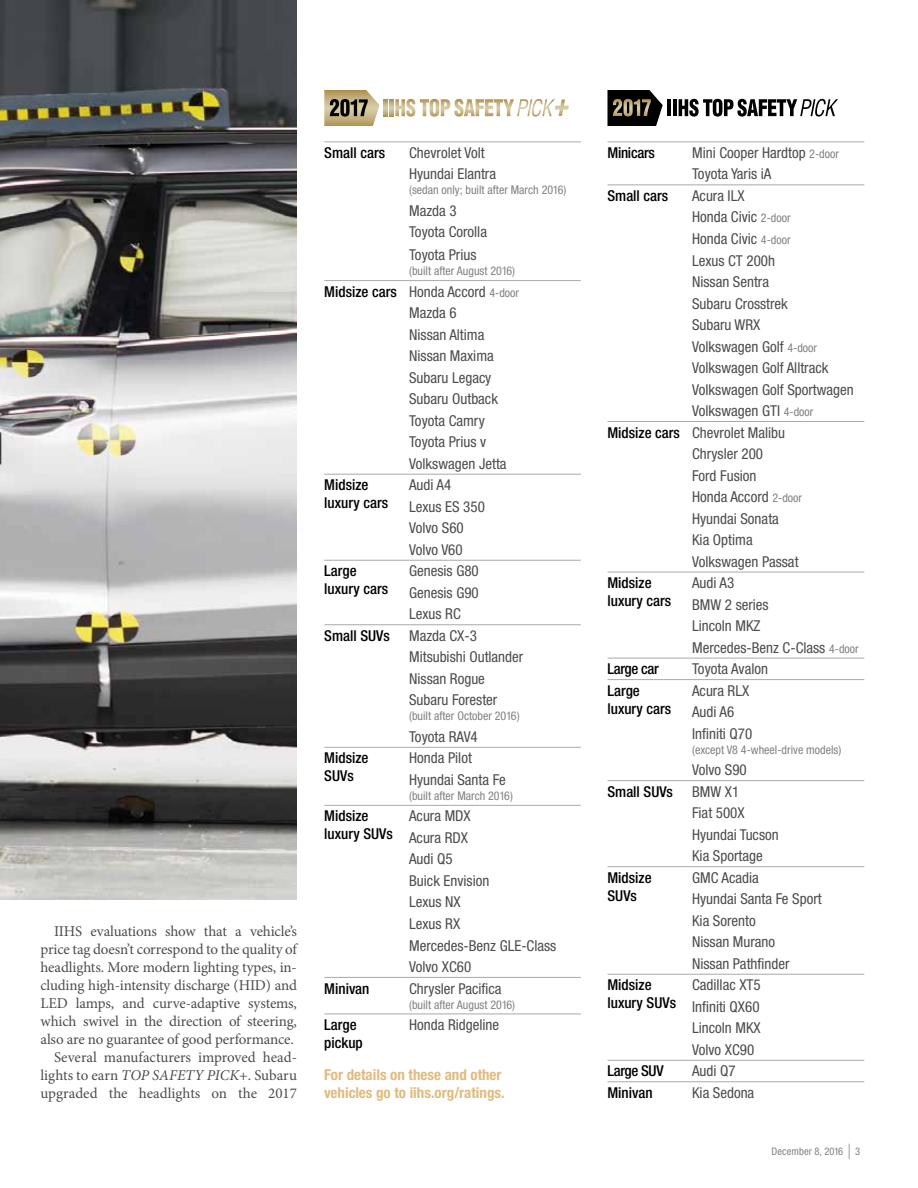
<style>
.page{position:relative;width:918px;height:1188px;background:#fff}
.page>*{position:absolute;margin:0;border:0;box-sizing:border-box;transform-origin:0 0}
.t1{font:condensed 15px/21.5px "Helvetica Neue LT Pro";color:#4c4c4e}
.t2{font:15px/18px "Minion Pro";letter-spacing:-.01em;color:#4c4c4e;text-align:right}
.t3{font:500 condensed 15px/18px "Helvetica Neue LT Pro";color:#000}
.t4{font:700 condensed 15px/18px "Helvetica Neue LT Pro";color:#e0bb7e}
.t5{font:500 condensed 15px "Helvetica Neue LT Pro";letter-spacing:-.025em;color:#000}
.t6{font:500 condensed 15px "Helvetica Neue LT Pro";letter-spacing:-.02em;color:#000}
.t7{font:condensed 12px "Helvetica Neue LT Pro";color:#808284}
.t8{font:condensed 10.5px "Helvetica Neue LT Pro";letter-spacing:.005em;color:#808284}
.s1{font-style:italic}
.s2{font-weight:500;color:#000}
.s3{font-size:12px;color:#808284}
.s4{font-size:21px}
</style>
<div class="page">
<svg style="left:384px;top:99px;width:3px;height:17px"></svg>
<svg style="left:390px;top:99px;width:3px;height:17px"></svg>
<svg style="left:395px;top:99px;width:174px;height:18px"></svg>
<svg style="left:324px;top:90px;width:56px;height:36px;background:#a69873"></svg>
<hr style="left:667px;top:99px;width:4px;height:17px;background:#000">
<hr style="left:673px;top:99px;width:3px;height:17px;background:#000">
<svg style="left:679px;top:99px;width:159px;height:18px"></svg>
<svg style="left:608px;top:90px;width:55px;height:36px;background:#3a362d"></svg>
<img style="left:0;top:0;width:297px;height:900px">
<hr style="left:324px;top:141px;width:79px;height:1px;background:#a7a9ac">
<hr style="left:403px;top:141px;width:178px;height:1px;background:#a7a9ac">
<hr style="left:324px;top:280px;width:79px;height:1px;background:#a7a9ac">
<hr style="left:403px;top:280px;width:178px;height:1px;background:#a7a9ac">
<hr style="left:324px;top:474px;width:79px;height:1px;background:#a7a9ac">
<hr style="left:403px;top:474px;width:178px;height:1px;background:#a7a9ac">
<hr style="left:324px;top:560px;width:79px;height:1px;background:#a7a9ac">
<hr style="left:403px;top:560px;width:178px;height:1px;background:#a7a9ac">
<hr style="left:324px;top:624px;width:79px;height:1px;background:#a7a9ac">
<hr style="left:403px;top:624px;width:178px;height:1px;background:#a7a9ac">
<hr style="left:324px;top:805px;width:79px;height:1px;background:#a7a9ac">
<hr style="left:403px;top:805px;width:178px;height:1px;background:#a7a9ac">
<hr style="left:324px;top:977px;width:79px;height:1px;background:#a7a9ac">
<hr style="left:403px;top:977px;width:178px;height:1px;background:#a7a9ac">
<hr style="left:324px;top:1014px;width:79px;height:1px;background:#a7a9ac">
<hr style="left:403px;top:1014px;width:178px;height:1px;background:#a7a9ac">
<hr style="left:324px;top:747px;width:79px;height:1px;background:#a7a9ac">
<hr style="left:403px;top:747px;width:178px;height:1px;background:#a7a9ac">
<hr style="left:608px;top:141px;width:78px;height:1px;background:#a7a9ac">
<hr style="left:686px;top:141px;width:178px;height:1px;background:#a7a9ac">
<hr style="left:608px;top:184px;width:78px;height:1px;background:#a7a9ac">
<hr style="left:686px;top:184px;width:178px;height:1px;background:#a7a9ac">
<hr style="left:608px;top:421px;width:78px;height:1px;background:#a7a9ac">
<hr style="left:686px;top:421px;width:178px;height:1px;background:#a7a9ac">
<hr style="left:608px;top:572px;width:78px;height:1px;background:#a7a9ac">
<hr style="left:686px;top:572px;width:178px;height:1px;background:#a7a9ac">
<hr style="left:608px;top:780px;width:78px;height:1px;background:#a7a9ac">
<hr style="left:686px;top:780px;width:178px;height:1px;background:#a7a9ac">
<hr style="left:608px;top:866px;width:78px;height:1px;background:#a7a9ac">
<hr style="left:686px;top:866px;width:178px;height:1px;background:#a7a9ac">
<hr style="left:608px;top:974px;width:78px;height:1px;background:#a7a9ac">
<hr style="left:686px;top:974px;width:178px;height:1px;background:#a7a9ac">
<hr style="left:608px;top:1081px;width:78px;height:1px;background:#a7a9ac">
<hr style="left:686px;top:1081px;width:178px;height:1px;background:#a7a9ac">
<hr style="left:608px;top:1060px;width:78px;height:1px;background:#a7a9ac">
<hr style="left:686px;top:1060px;width:178px;height:1px;background:#a7a9ac">
<hr style="left:608px;top:658px;width:78px;height:1px;background:#a7a9ac">
<hr style="left:686px;top:658px;width:178px;height:1px;background:#a7a9ac">
<hr style="left:608px;top:679px;width:78px;height:1px;background:#a7a9ac">
<hr style="left:686px;top:679px;width:178px;height:1px;background:#a7a9ac">
<p class="t2" style="left:40px;top:922px;width:258px">IIHS evaluations show that a vehicle’s price tag doesn’t correspond to the quality of headlights. More modern lighting types, in&shy;cluding high-intensity discharge (HID) and LED lamps, and curve-adaptive systems, which swivel in the direction of steering, also are no guarantee of good performance.<br>Several manufacturers improved head&shy;lights to earn <span class="s1">TOP SAFETY PICK</span>+. Subaru upgraded the headlights on the 2017</p>
<p class="t3" style="left:324px;top:143px;width:62px">Small cars</p>
<p class="t1" style="left:409px;top:142px;width:88px">Chevrolet Volt<br>Hyundai Elantra</p>
<p class="t7" style="left:409px;top:183px;width:159px">(sedan only; built after March 2016)</p>
<p class="t1" style="left:409px;top:200px;width:79px;line-height:22px">Mazda 3<br>Toyota Corolla<br>Toyota Prius</p>
<p class="t7" style="left:409px;top:264px;width:108px">(built after August 2016)</p>
<p class="t1" style="left:409px;top:281px;width:111px;text-indent:-85px"><span class="s2">Midsize cars</span> Honda Accord <span class="s3">4-door<br></span>Mazda 6<br>Nissan Altima<br>Nissan Maxima<br>Subaru Legacy<br>Subaru Outback<br>Toyota Camry<br>Toyota Prius v<br>Volkswagen Jetta</p>
<p class="t3" style="left:324px;top:476px;width:65px">Midsize luxury cars</p>
<p class="t1" style="left:409px;top:474px;width:77px">Audi A4<br>Lexus ES 350<br>Volvo S60<br>Volvo V60</p>
<p class="t3" style="left:324px;top:562px;width:65px">Large luxury cars</p>
<p class="t1" style="left:409px;top:560px;width:71px;text-align:justify">Genesis G80<br>Genesis G90<br>Lexus RC</p>
<p class="t3" style="left:324px;top:626px;width:67px">Small SUVs</p>
<p class="t1" style="left:409px;top:625px;width:116px">Mazda CX-3<br>Mitsubishi Outlander<br>Nissan Rogue<br>Subaru Forester</p>
<p class="t7" style="left:409px;top:709px;width:112px">(built after October 2016)</p>
<p class="t1" style="left:409px;top:726px;width:70px">Toyota RAV4</p>
<p class="t3" style="left:324px;top:749px;width:46px">Midsize<br>SUVs</p>
<p class="t1" style="left:409px;top:747px;width:98px">Honda Pilot<br>Hyundai Santa Fe</p>
<p class="t7" style="left:409px;top:789px;width:105px">(built after March 2016)</p>
<p class="t3" style="left:324px;top:807px;width:70px">Midsize luxury SUVs</p>
<p class="t1" style="left:409px;top:805px;width:149px">Acura MDX<br>Acura RDX<br>Audi Q5<br>Buick Envision<br>Lexus NX<br>Lexus RX<br>Mercedes-Benz GLE-Class<br>Volvo XC60</p>
<p class="t3" style="left:324px;top:979px;width:47px">Minivan</p>
<p class="t1" style="left:409px;top:977px;width:94px">Chrysler Pacifica</p>
<p class="t7" style="left:409px;top:997px;width:108px">(built after August 2016)</p>
<p class="t3" style="left:324px;top:1016px;width:40px">Large pickup</p>
<p class="t1" style="left:409px;top:1014px;width:91px">Honda Ridgeline</p>
<p class="t4" style="left:324px;top:1065px;width:182px">For details on these and other vehicles go to iihs.org/ratings.</p>
<p class="t6" style="left:608px;top:144px;width:49px">Minicars</p>
<p class="t1" style="left:692px;top:142px;width:148px">Mini Cooper Hardtop <span class="s3">2-door<br></span>Toyota Yaris iA</p>
<p class="t3" style="left:607px;top:186px;width:62px">Small cars</p>
<p class="t1" style="left:692px;top:185px;width:54px">Acura ILX</p>
<p class="t1" style="left:692px;top:206px;width:100px">Honda Civic <span class="s3">2-door</span></p>
<p class="t1" style="left:692px;top:228px;width:100px">Honda Civic <span class="s3">4-door</span></p>
<p class="t1" style="left:692px;top:249px;width:84px">Lexus CT 200h</p>
<p class="t1" style="left:692px;top:271px;width:78px">Nissan Sentra</p>
<p class="t1" style="left:692px;top:292px;width:97px">Subaru Crosstrek</p>
<p class="t1" style="left:692px;top:314px;width:70px">Subaru WRX</p>
<p class="t1" style="left:692px;top:335px;width:126px">Volkswagen Golf <span class="s3">4-door</span></p>
<p class="t1" style="left:692px;top:357px;width:138px">Volkswagen Golf Alltrack</p>
<p class="t1" style="left:692px;top:378px;width:163px">Volkswagen Golf Sportwagen</p>
<p class="t1" style="left:692px;top:400px;width:123px">Volkswagen GTI <span class="s3">4-door</span></p>
<p class="t1" style="left:608px;top:421px;width:179px"><span class="s2">Midsize cars</span> Chevrolet Malibu</p>
<p class="t1" style="left:692px;top:443px;width:72px">Chrysler 200</p>
<p class="t1" style="left:692px;top:464px;width:66px">Ford Fusion</p>
<p class="t1" style="left:692px;top:486px;width:111px">Honda Accord <span class="s3">2-door</span></p>
<p class="t1" style="left:692px;top:508px;width:88px">Hyundai Sonata</p>
<p class="t1" style="left:692px;top:529px;width:62px">Kia Optima</p>
<p class="t1" style="left:692px;top:551px;width:108px">Volkswagen Passat</p>
<p class="t3" style="left:607px;top:574px;width:65px">Midsize luxury cars</p>
<p class="t1" style="left:692px;top:572px;width:168px">Audi A3<br>BMW 2 series<br>Lincoln MKZ<br>Mercedes-Benz C-Class <span class="s3">4-door</span></p>
<p class="t5" style="left:608px;top:660px;width:53px">Large car</p>
<p class="t1" style="left:692px;top:658px;width:77px">Toyota Avalon</p>
<p class="t3" style="left:608px;top:681px;width:65px">Large luxury cars</p>
<p class="t1" style="left:692px;top:680px;width:62px">Acura RLX<br>Audi A6<br>Infiniti Q70</p>
<p class="t7" style="left:692px;top:743px;width:151px">(except V8 4-wheel-drive models)</p>
<p class="t1" style="left:692px;top:759px;width:56px">Volvo S90</p>
<p class="t3" style="left:607px;top:782px;width:67px">Small SUVs</p>
<p class="t1" style="left:692px;top:781px;width:88px">BMW X1<br>Fiat 500X<br>Hyundai Tucson<br>Kia Sportage</p>
<p class="t3" style="left:607px;top:868px;width:46px">Midsize<br>SUVs</p>
<p class="t1" style="left:692px;top:867px;width:131px">GMC Acadia<br>Hyundai Santa Fe Sport<br>Kia Sorento<br>Nissan Murano<br>Nissan Pathfinder</p>
<p class="t3" style="left:607px;top:976px;width:70px">Midsize luxury SUVs</p>
<p class="t1" style="left:692px;top:974px;width:70px;text-align:justify">Cadillac XT5<br>Infiniti QX60<br>Lincoln MKX Volvo XC90</p>
<p class="t5" style="left:607px;top:1062px;width:58px">Large SUV</p>
<p class="t1" style="left:692px;top:1060px;width:45px">Audi Q7</p>
<p class="t3" style="left:607px;top:1083px;width:47px">Minivan</p>
<p class="t1" style="left:692px;top:1082px;width:64px">Kia Sedona</p>
<p class="t8" style="left:772px;top:1145px;width:90px">December 8, 2016 <span class="s4">|</span> 3</p>
</div>
